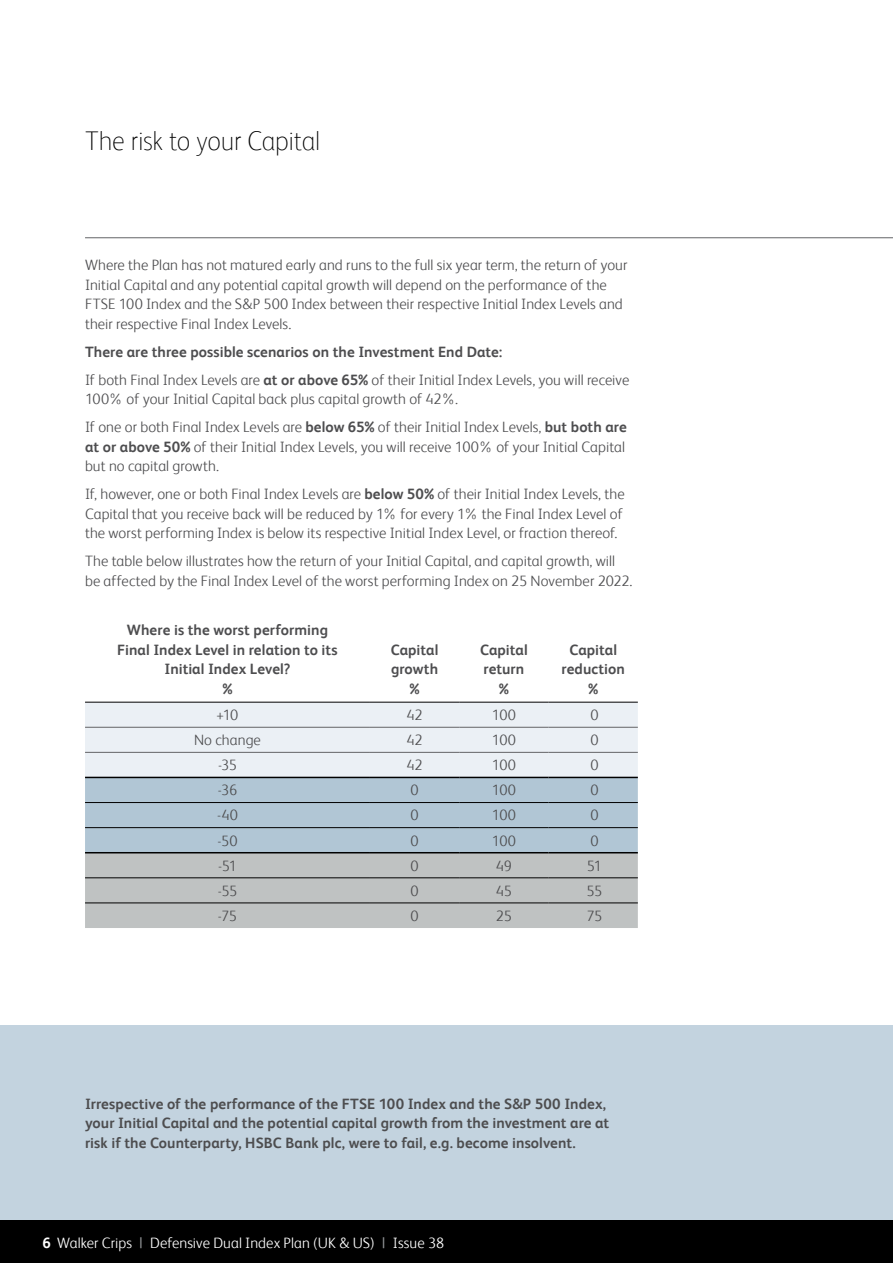
<style>
.page{position:relative;width:893px;height:1263px;background:#fff}
.page>*{position:absolute;margin:0;border:0;box-sizing:border-box;transform-origin:0 0}
.t1{font:100 27px "FS Albert";letter-spacing:-.01em;color:#000}
.t2{font:300 15px/19.5px "FS Albert";letter-spacing:.005em;color:#4d4d4f}
.t3{font:700 15px/19.5px "FS Albert";letter-spacing:.005em;color:#4d4d4f;text-align:center}
.t4{font:300 15px "FS Albert";letter-spacing:.005em;color:#fff}
.s1{font-weight:300}
.s2{font-weight:700}
.s3{font-weight:400;color:#939598}
</style>
<div class="page">
<div style="left:0;top:1025px;width:893px;height:195px;background:#c3d3df"></div>
<svg style="left:85px;top:703px;width:553px;height:225px;background:#c6d0d6"></svg>
<hr style="left:85px;top:702px;width:285px;height:1px;background:#000">
<hr style="left:370px;top:702px;width:89px;height:1px;background:#000">
<hr style="left:459px;top:702px;width:90px;height:1px;background:#000">
<hr style="left:549px;top:702px;width:89px;height:1px;background:#000">
<hr style="left:85px;top:877px;width:285px;height:1px;background:#000">
<hr style="left:370px;top:877px;width:89px;height:1px;background:#000">
<hr style="left:459px;top:877px;width:90px;height:1px;background:#000">
<hr style="left:549px;top:877px;width:89px;height:1px;background:#000">
<hr style="left:85px;top:903px;width:285px;height:1px;background:#000">
<hr style="left:370px;top:903px;width:89px;height:1px;background:#000">
<hr style="left:459px;top:903px;width:90px;height:1px;background:#000">
<hr style="left:549px;top:903px;width:89px;height:1px;background:#000">
<hr style="left:85px;top:802px;width:285px;height:1px;background:#000">
<hr style="left:370px;top:802px;width:89px;height:1px;background:#000">
<hr style="left:459px;top:802px;width:90px;height:1px;background:#000">
<hr style="left:549px;top:802px;width:89px;height:1px;background:#000">
<hr style="left:85px;top:827px;width:285px;height:1px;background:#000">
<hr style="left:370px;top:827px;width:89px;height:1px;background:#000">
<hr style="left:459px;top:827px;width:90px;height:1px;background:#000">
<hr style="left:549px;top:827px;width:89px;height:1px;background:#000">
<hr style="left:85px;top:852px;width:285px;height:1px;background:#000">
<hr style="left:370px;top:852px;width:89px;height:1px;background:#000">
<hr style="left:459px;top:852px;width:90px;height:1px;background:#000">
<hr style="left:549px;top:852px;width:89px;height:1px;background:#000">
<hr style="left:85px;top:752px;width:285px;height:1px;background:#636466">
<hr style="left:370px;top:752px;width:89px;height:1px;background:#636466">
<hr style="left:459px;top:752px;width:90px;height:1px;background:#636466">
<hr style="left:549px;top:752px;width:89px;height:1px;background:#636466">
<hr style="left:85px;top:777px;width:285px;height:1px;background:#000">
<hr style="left:370px;top:777px;width:89px;height:1px;background:#000">
<hr style="left:459px;top:777px;width:90px;height:1px;background:#000">
<hr style="left:549px;top:777px;width:89px;height:1px;background:#000">
<hr style="left:85px;top:727px;width:285px;height:1px;background:#636466">
<hr style="left:370px;top:727px;width:89px;height:1px;background:#636466">
<hr style="left:459px;top:727px;width:90px;height:1px;background:#636466">
<hr style="left:549px;top:727px;width:89px;height:1px;background:#636466">
<hr style="left:85px;top:237px;width:808px;height:1px;background:#636466">
<div style="left:0;top:1220px;width:893px;height:43px;background:#000"></div>
<h1 class="t1" style="left:85px;top:125px;width:237px">The risk to your Capital</h1>
<p class="t2" style="left:85px;top:255px;width:544px">Where the Plan has not matured early and runs to the full six year term, the return of your Initial Capital and any potential capital growth will depend on the performance of the FTSE 100 Index and the S&amp;P 500 Index between their respective Initial Index Levels and their respective Final Index Levels.</p>
<p class="t3" style="left:85px;top:337px;width:546px;line-height:28px;text-align:left">There are three possible scenarios on the Investment End Date:<br><span class="s1">If both Final Index Levels are</span> at or above 65% <span class="s1">of their Initial Index Levels, you will receive</span></p>
<p class="t2" style="left:85px;top:385px;width:543px;line-height:28px">100% of your Initial Capital back plus capital growth of 42%.<br>If one or both Final Index Levels are <span class="s2">below 65%</span> of their Initial Index Levels, <span class="s2">but both are</span></p>
<p class="t2" style="left:85px;top:437px;width:542px"><span class="s2">at or above 50%</span> of their Initial Index Levels, you will receive 100% of your Initial Capital but no capital growth.</p>
<p class="t2" style="left:85px;top:484px;width:541px">If, however, one or both Final Index Levels are <span class="s2">below 50%</span> of their Initial Index Levels, the<br>Capital that you receive back will be reduced by 1% for every 1% the Final Index Level of the worst performing Index is below its respective Initial Index Level, or fraction thereof.</p>
<p class="t2" style="left:85px;top:551px;width:549px">The table below illustrates how the return of your Initial Capital, and capital growth, will be affected by the Final Index Level of the worst performing Index on 25 November 2022.</p>
<p class="t3" style="left:117px;top:620px;width:222px">Where is the worst performing<br>Final Index Level in relation to its<br>Initial Index Level?<br>%</p>
<p class="t3" style="left:391px;top:640px;width:49px">Capital growth %</p>
<p class="t3" style="left:480px;top:640px;width:49px">Capital return %</p>
<p class="t3" style="left:562px;top:640px;width:65px">Capital reduction %</p>
<p class="t2" style="left:217px;top:705px;width:23px">+10</p>
<p class="t2" style="left:407px;top:705px;width:18px">42</p>
<p class="t2" style="left:492px;top:705px;width:26px">100</p>
<p class="t2" style="left:590px;top:705px;width:10px">0</p>
<p class="t2" style="left:194px;top:730px;width:68px">No change</p>
<p class="t2" style="left:407px;top:730px;width:18px">42</p>
<p class="t2" style="left:492px;top:730px;width:26px">100</p>
<p class="t2" style="left:590px;top:730px;width:10px">0</p>
<p class="t2" style="left:218px;top:755px;width:20px">-35</p>
<p class="t2" style="left:407px;top:755px;width:18px">42</p>
<p class="t2" style="left:492px;top:755px;width:26px">100</p>
<p class="t2" style="left:590px;top:755px;width:10px">0</p>
<p class="t2" style="left:218px;top:780px;width:21px">-36</p>
<p class="t2" style="left:411px;top:780px;width:10px">0</p>
<p class="t2" style="left:492px;top:780px;width:26px">100</p>
<p class="t2" style="left:590px;top:780px;width:10px">0</p>
<p class="t2" style="left:217px;top:805px;width:22px">-40</p>
<p class="t2" style="left:411px;top:805px;width:10px">0</p>
<p class="t2" style="left:492px;top:805px;width:26px">100</p>
<p class="t2" style="left:590px;top:805px;width:10px">0</p>
<p class="t2" style="left:218px;top:830px;width:21px">-50</p>
<p class="t2" style="left:411px;top:830px;width:10px">0</p>
<p class="t2" style="left:492px;top:830px;width:26px">100</p>
<p class="t2" style="left:590px;top:830px;width:10px">0</p>
<p class="t2" style="left:218px;top:856px;width:20px">-51</p>
<p class="t2" style="left:411px;top:856px;width:10px">0</p>
<p class="t2" style="left:496px;top:856px;width:18px">49</p>
<p class="t2" style="left:587px;top:856px;width:17px">51</p>
<p class="t2" style="left:218px;top:881px;width:21px">-55</p>
<p class="t2" style="left:411px;top:881px;width:10px">0</p>
<p class="t2" style="left:496px;top:881px;width:17px">45</p>
<p class="t2" style="left:587px;top:881px;width:17px">55</p>
<p class="t2" style="left:218px;top:906px;width:21px">-75</p>
<p class="t2" style="left:411px;top:906px;width:10px">0</p>
<p class="t2" style="left:496px;top:906px;width:18px">25</p>
<p class="t2" style="left:587px;top:906px;width:17px">75</p>
<p class="t3" style="left:85px;top:1093px;width:526px;text-align:left">Irrespective of the performance of the FTSE 100 Index and the S&amp;P 500 Index, your Initial Capital and the potential capital growth from the investment are at risk if the Counterparty, HSBC Bank plc, were to fail, e.g. become insolvent.</p>
<p class="t4" style="left:43px;top:1234px;width:403px"><span class="s2">6</span> Walker Crips <span class="s3">|</span> Defensive Dual Index Plan (UK &amp; US) <span class="s3">|</span> Issue 38</p>
</div>
